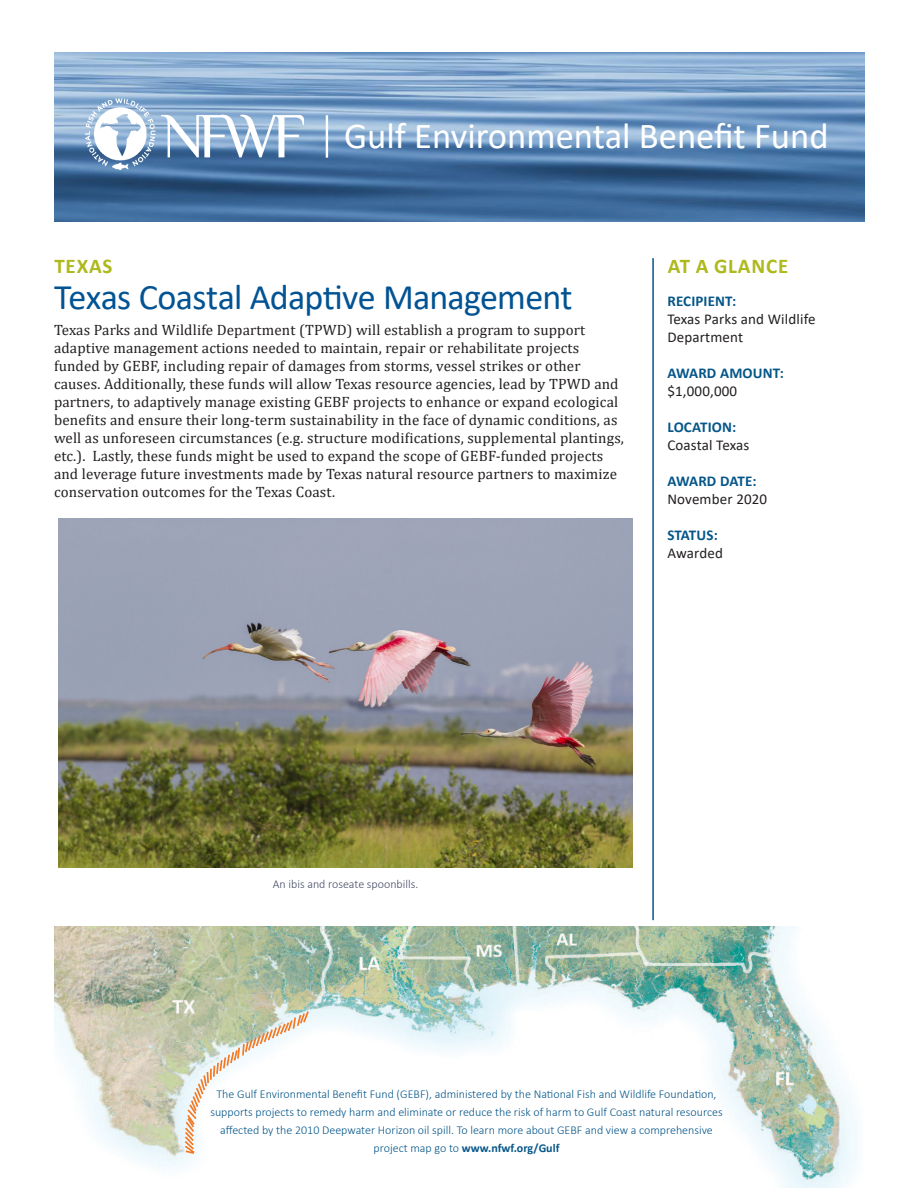
<style>
.page{position:relative;width:918px;height:1188px;background:#fff}
.page>*{position:absolute;margin:0;border:0;box-sizing:border-box;transform-origin:0 0}
.t1{font:36.6px "Calibri";color:#fff}
.t2{font:36px "Calibri";letter-spacing:-.02em;color:#015393}
.t3{font:700 21px "Calibri";letter-spacing:.04em;color:#aeb91c}
.t4{font:15px/18px "Cambria";letter-spacing:.01em;color:#231f20}
.t5{font:15px/18px "Calibri";letter-spacing:.01em;color:#231f20}
.t6{font:700 15px "Calibri";letter-spacing:.01em;color:#055689}
.t7{font:700 15px "Calibri";letter-spacing:-.015em;color:#055689}
.t8{font:300 12px/18px "Calibri";color:#055689;text-align:center}
.t9{font:300 12px "Calibri";color:#454c65}
.s1{font-weight:700}
</style>
<div class="page">
<img style="left:54px;top:927px;width:803px;height:261px">
<hr style="left:652px;top:258px;width:2px;height:662px;background:#055689">
<img style="left:54px;top:53px;width:810px;height:168px">
<img style="left:86px;top:99px;width:217px;height:71px">
<hr style="left:326px;top:115px;width:2px;height:43px;background:#fff">
<svg style="left:183px;top:1009px;width:127px;height:146px"></svg>
<img style="left:59px;top:518px;width:573px;height:349px">
<p class="t1" style="left:344px;top:110px;width:486px">Gulf Environmental Benefit Fund</p>
<p class="t3" style="left:54px;top:251px;width:60px">TEXAS</p>
<p class="t3" style="left:668px;top:251px;width:122px">AT A GLANCE</p>
<p class="t6" style="left:667px;top:290px;width:70px">RECIPIENT:</p>
<p class="t5" style="left:667px;top:310px;width:150px">Texas Parks and Wildlife<br>Department</p>
<p class="t6" style="left:667px;top:362px;width:118px">AWARD AMOUNT:</p>
<p class="t5" style="left:667px;top:382px;width:71px">$1,000,000</p>
<p class="t6" style="left:667px;top:416px;width:70px">LOCATION:</p>
<p class="t5" style="left:667px;top:436px;width:83px">Coastal Texas</p>
<p class="t7" style="left:667px;top:470px;width:91px">AWARD DATE:</p>
<p class="t5" style="left:667px;top:490px;width:101px">November 2020</p>
<p class="t6" style="left:667px;top:524px;width:52px">STATUS:</p>
<p class="t5" style="left:667px;top:544px;width:57px">Awarded</p>
<p class="t2" style="left:54px;top:272px;width:520px">Texas Coastal Adaptive Management</p>
<p class="t4" style="left:54px;top:321px;width:572px">Texas Parks and Wildlife Department (TPWD) will establish a program to support adaptive management actions needed to maintain, repair or rehabilitate projects funded by GEBF, including repair of damages from storms, vessel strikes or other causes. Additionally, these funds will allow Texas resource agencies, lead by TPWD and partners, to adaptively manage existing GEBF projects to enhance or expand ecological benefits and ensure their long-term sustainability in the face of dynamic conditions, as well as unforeseen circumstances (e.g. structure modifications, supplemental plantings, etc.). Lastly, these funds might be used to expand the scope of GEBF-funded projects and leverage future investments made by Texas natural resource partners to maximize conservation outcomes for the Texas Coast.</p>
<p class="t9" style="left:273px;top:877px;width:147px">An ibis and roseate spoonbills.</p>
<p class="t8" style="left:210px;top:1085px;width:514px">The Gulf Environmental Benefit Fund (GEBF), administered by the National Fish and Wildlife Foundation, supports projects to remedy harm and eliminate or reduce the risk of harm to Gulf Coast natural resources affected by the 2010 Deepwater Horizon oil spill. To learn more about GEBF and view a comprehensive project map go to <span class="s1">www.nfwf.org/Gulf</span></p>
</div>
